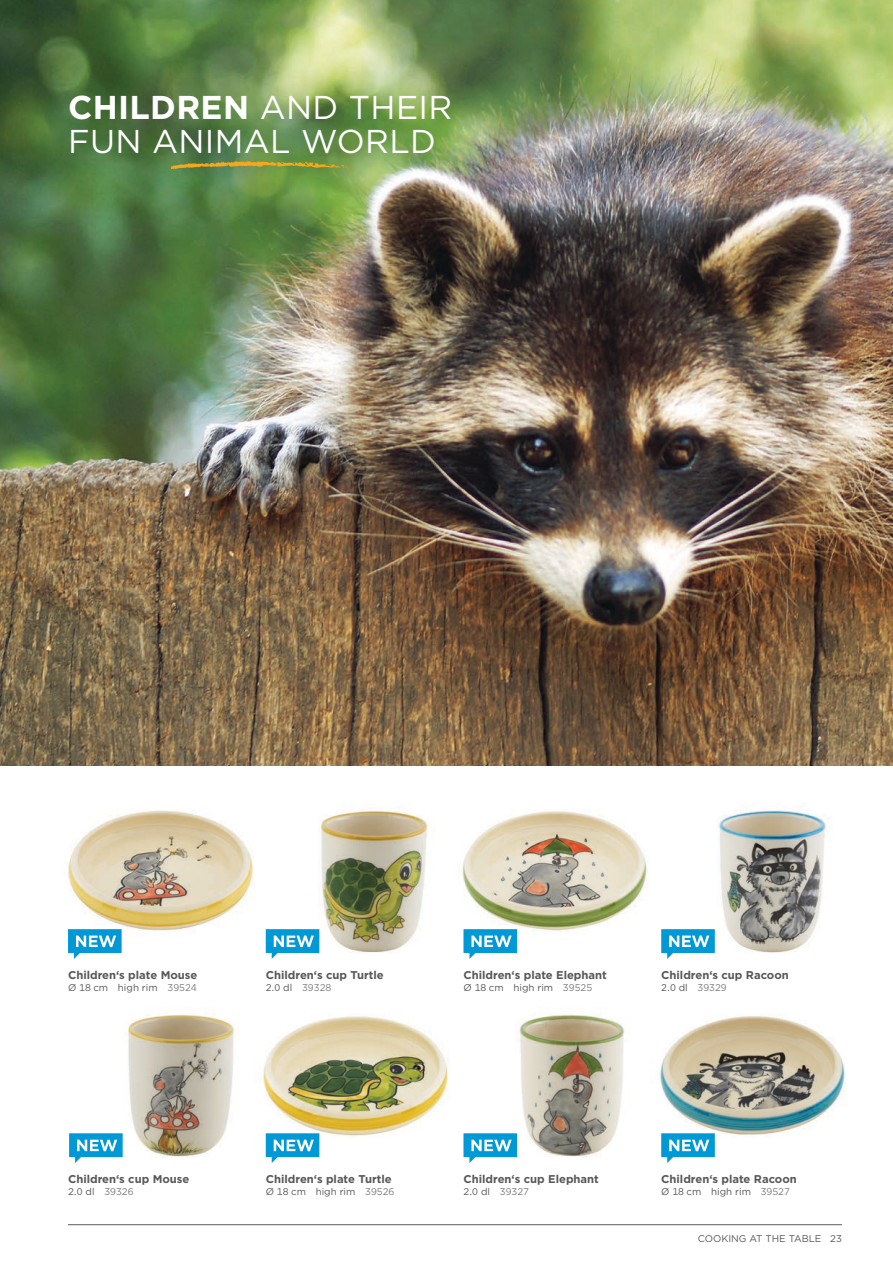
<style>
.page{position:relative;width:893px;height:1263px;background:#fff}
.page>*{position:absolute;margin:0;border:0;box-sizing:border-box;transform-origin:0 0}
.t1{font:33px/34px "Gotham";letter-spacing:.01em;color:#fff}
.t2{font:700 11.25px "Gotham";color:#585858}
.t3{font:9.75px "Gotham";color:#585858}
.s1{font-weight:700}
.s2{color:#7d7d7d}
</style>
<div class="page">
<img style="left:0;top:0;width:893px;height:765px">
<img style="left:67px;top:810px;width:187px;height:121px">
<img style="left:262px;top:1016px;width:187px;height:122px">
<img style="left:462px;top:811px;width:186px;height:123px">
<img style="left:659px;top:1015px;width:187px;height:120px">
<img style="left:127px;top:1010px;width:108px;height:148px">
<img style="left:318px;top:809px;width:110px;height:144px">
<img style="left:517px;top:1013px;width:113px;height:145px">
<img style="left:718px;top:809px;width:110px;height:144px">
<svg style="left:68px;top:929px;width:54px;height:30px"></svg>
<svg style="left:266px;top:1133px;width:53px;height:30px"></svg>
<svg style="left:463px;top:929px;width:54px;height:30px"></svg>
<svg style="left:661px;top:1133px;width:54px;height:30px"></svg>
<svg style="left:69px;top:1133px;width:54px;height:30px"></svg>
<svg style="left:266px;top:929px;width:53px;height:30px"></svg>
<svg style="left:463px;top:1133px;width:54px;height:30px"></svg>
<svg style="left:661px;top:929px;width:54px;height:30px"></svg>
<hr style="left:68px;top:1224px;width:774px;height:1px;background:#585858">
<svg style="left:170px;top:161px;width:202px;height:10px;background:#8f9941"></svg>
<h1 class="t1" style="left:68px;top:90px;width:386px"><span class="s1">CHILDREN</span> AND THEIR<br>FUN ANIMAL WORLD</h1>
<p class="t2" style="left:68px;top:967px;width:131px">Children‘s plate Mouse</p>
<p class="t3" style="left:68px;top:982px;width:130px">Ø 18 cm high rim <span class="s2">39524</span></p>
<p class="t2" style="left:266px;top:967px;width:120px">Children‘s cup Turtle</p>
<p class="t3" style="left:266px;top:982px;width:67px">2.0 dl <span class="s2">39328</span></p>
<p class="t2" style="left:463px;top:967px;width:145px">Children‘s plate Elephant</p>
<p class="t3" style="left:463px;top:982px;width:130px">Ø 18 cm high rim <span class="s2">39525</span></p>
<p class="t2" style="left:661px;top:967px;width:129px">Children‘s cup Racoon</p>
<p class="t3" style="left:661px;top:982px;width:67px">2.0 dl <span class="s2">39329</span></p>
<p class="t2" style="left:68px;top:1171px;width:123px">Children‘s cup Mouse</p>
<p class="t3" style="left:68px;top:1186px;width:67px">2.0 dl <span class="s2">39326</span></p>
<p class="t2" style="left:266px;top:1171px;width:128px">Children‘s plate Turtle</p>
<p class="t3" style="left:266px;top:1186px;width:130px">Ø 18 cm high rim <span class="s2">39526</span></p>
<p class="t2" style="left:463px;top:1171px;width:137px">Children‘s cup Elephant</p>
<p class="t3" style="left:463px;top:1186px;width:67px">2.0 dl <span class="s2">39327</span></p>
<p class="t2" style="left:661px;top:1171px;width:137px">Children‘s plate Racoon</p>
<p class="t3" style="left:661px;top:1186px;width:130px">Ø 18 cm high rim <span class="s2">39527</span></p>
<p class="t3" style="left:698px;top:1232px;width:146px">COOKING AT THE TABLE 23</p>
</div>
